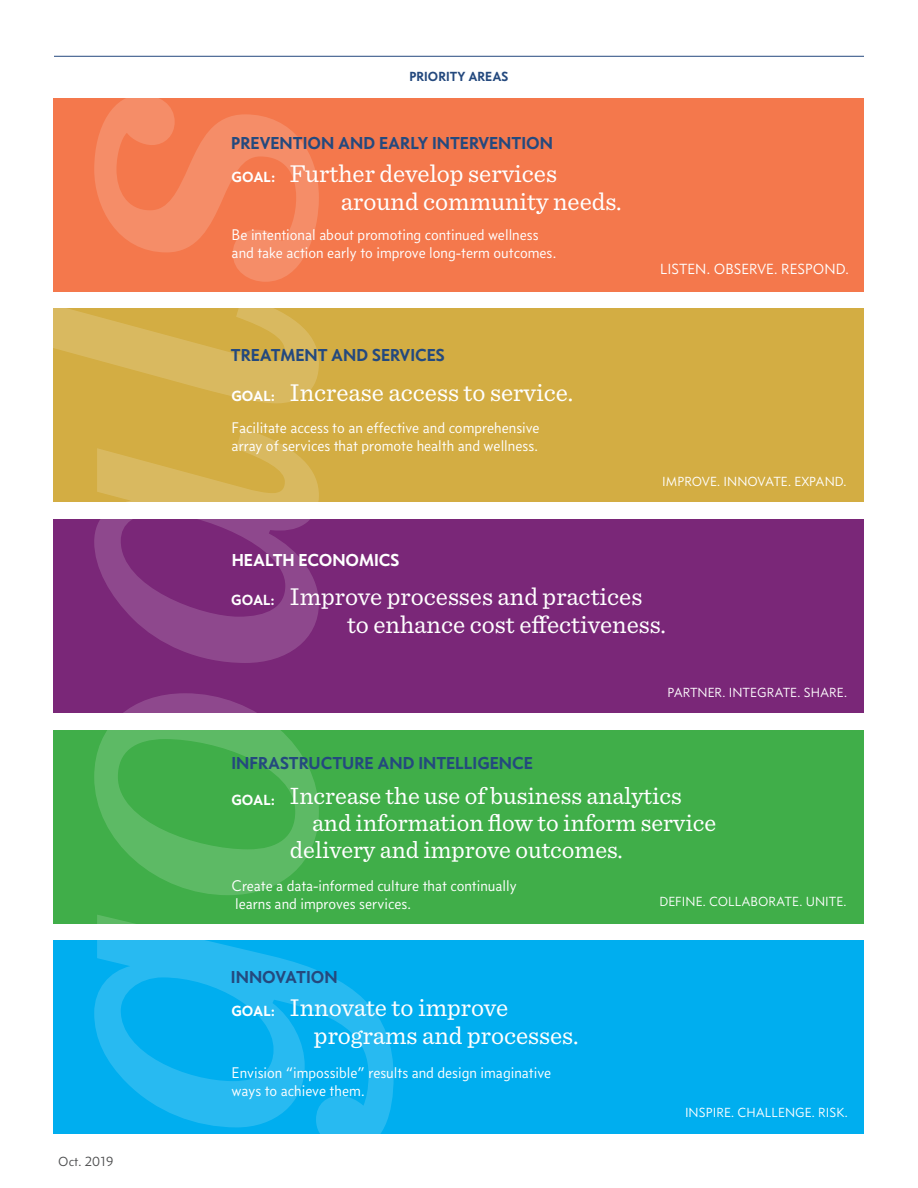
<style>
.page{position:relative;width:918px;height:1188px;background:#fff}
.page>*{position:absolute;margin:0;border:0;box-sizing:border-box;transform-origin:0 0}
.t1{font:italic 500 472.95px "Sentinel";color:#fff}
.t2{font:25.5px/27.8px "Sentinel";color:#fff}
.t3{font:24.75px "Sentinel";color:#fff}
.t4{font:700 17.7px "Concourse T3";color:#24497e}
.t5{font:700 17.7px "Concourse T3";color:#fff}
.t6{font:15.75px/18px "Concourse T3";color:#fff}
.t7{font:700 15px "Concourse T3";color:#fff}
.t8{font:15px "Concourse T3";color:#fff}
.t9{font:13.5px "Concourse T3";color:#fff}
.t10{font:700 13.5px "Concourse T3";color:#24497e}
.t11{font:13.5px "Concourse T3";color:#4b4c4d}
</style>
<div class="page">
<div style="left:54px;top:309px;width:810px;height:193px;background:#d3ad43"></div>
<div style="left:53px;top:98px;width:811px;height:194px;background:#f4784c"></div>
<div style="left:54px;top:519px;width:810px;height:194px;background:#7a2778"></div>
<div style="left:54px;top:941px;width:810px;height:193px;background:#00aeef"></div>
<div style="left:54px;top:730px;width:810px;height:193px;background:#40ae49"></div>
<hr style="left:54px;top:56px;width:810px;height:1px;background:#24497e">
<p class="t10" style="left:410px;top:69px;width:100px">PRIORITY AREAS</p>
<h1 class="t1" style="left:-203px;top:1143px;width:1057px;rotate:-90deg">goals</h1>
<p class="t4" style="left:231px;top:132px;width:323px">PREVENTION AND EARLY INTERVENTION</p>
<p class="t2" style="left:341px;top:158px;width:282px;text-indent:-51px">Further develop services around community needs.</p>
<p class="t7" style="left:232px;top:168px;width:45px">GOAL:</p>
<p class="t6" style="left:232px;top:225px;width:327px">Be intentional about promoting continued wellness and take action early to improve long-term outcomes.</p>
<p class="t8" style="left:660px;top:261px;width:190px">LISTEN. OBSERVE. RESPOND.</p>
<p class="t4" style="left:231px;top:345px;width:215px">TREATMENT AND SERVICES</p>
<p class="t2" style="left:290px;top:377px;width:285px">Increase access to service.</p>
<p class="t7" style="left:231px;top:387px;width:45px">GOAL:</p>
<p class="t6" style="left:232px;top:419px;width:310px">Facilitate access to an effective and comprehensive array of services that promote health and wellness.</p>
<p class="t9" style="left:662px;top:474px;width:186px">IMPROVE. INNOVATE. EXPAND.</p>
<p class="t5" style="left:232px;top:549px;width:169px">HEALTH ECONOMICS</p>
<p class="t2" style="left:347px;top:581px;width:320px;text-indent:-57px">Improve processes and practices to enhance cost effectiveness.</p>
<p class="t7" style="left:231px;top:591px;width:45px">GOAL:</p>
<p class="t9" style="left:667px;top:685px;width:181px">PARTNER. INTEGRATE. SHARE.</p>
<p class="t4" style="left:231px;top:752px;width:303px">INFRASTRUCTURE AND INTELLIGENCE</p>
<p class="t3" style="left:290px;top:778px;width:394px">Increase the use of business analytics</p>
<p class="t3" style="left:312px;top:805px;width:406px">and information flow to inform service</p>
<p class="t3" style="left:290px;top:832px;width:334px">delivery and improve outcomes.</p>
<p class="t7" style="left:231px;top:790px;width:45px">GOAL:</p>
<p class="t6" style="left:232px;top:876px;width:287px">Create a data-informed culture that continually learns and improves services.</p>
<p class="t9" style="left:659px;top:894px;width:189px">DEFINE. COLLABORATE. UNITE.</p>
<p class="t4" style="left:231px;top:967px;width:108px">INNOVATION</p>
<p class="t2" style="left:314px;top:992px;width:266px;text-indent:-24px">Innovate to improve programs and processes.</p>
<p class="t7" style="left:231px;top:1002px;width:45px">GOAL:</p>
<p class="t6" style="left:232px;top:1064px;width:321px">Envision “impossible” results and design imaginative ways to achieve them.</p>
<p class="t9" style="left:685px;top:1105px;width:165px">INSPIRE. CHALLENGE. RISK.</p>
<p class="t11" style="left:58px;top:1153px;width:57px">Oct. 2019</p>
</div>
